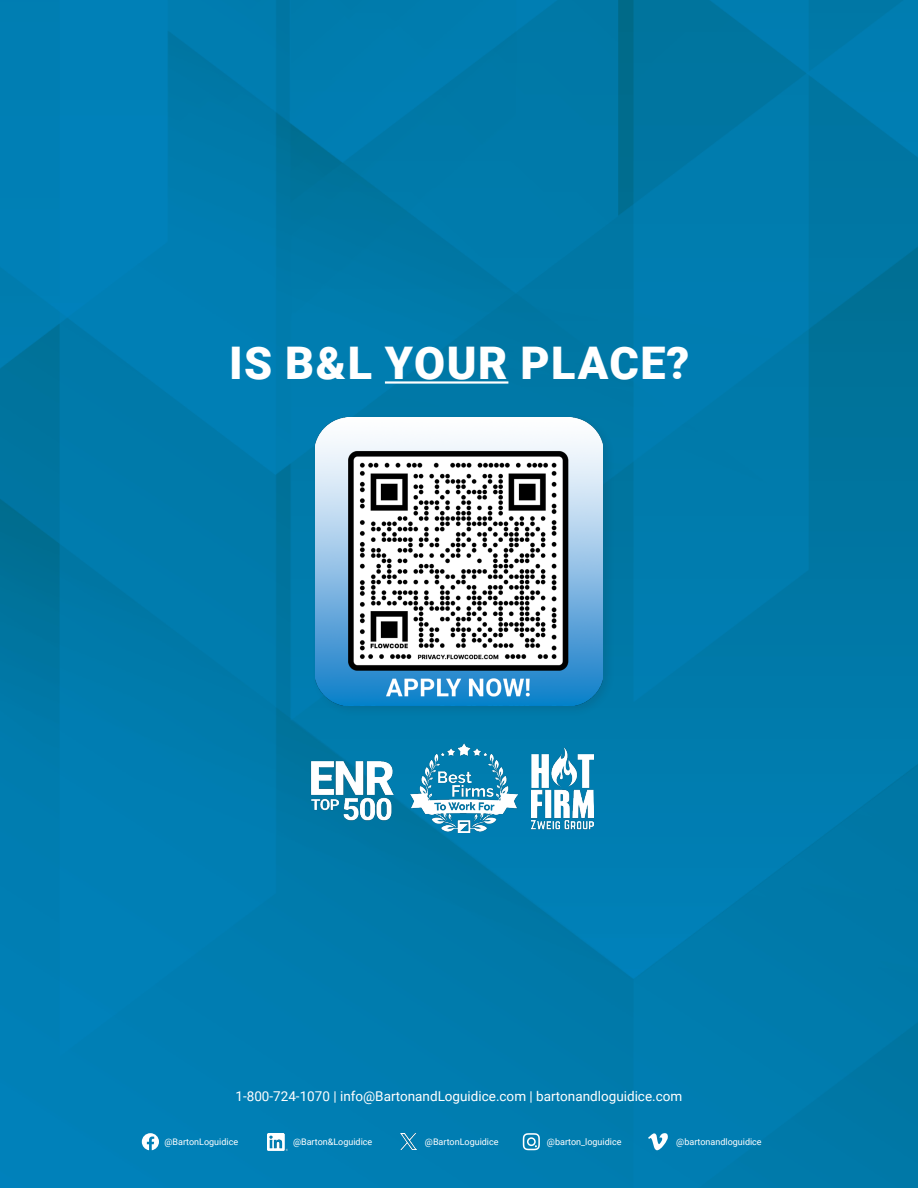
<style>
.page{position:relative;width:918px;height:1188px;background:#fff}
.page>*{position:absolute;margin:0;border:0;box-sizing:border-box;transform-origin:0 0}
.t1{font:900 45px "Roboto";letter-spacing:.035em;color:#fff}
.t2{font:13.5px "Roboto";color:#fff}
.t3{font:9px "Roboto";color:#fff}
</style>
<div class="page">
<img style="left:0;top:0;width:918px;height:1188px">
<svg style="left:648px;top:1133px;width:20px;height:17px"></svg>
<svg style="left:523px;top:1133px;width:17px;height:17px"></svg>
<img style="left:267px;top:1133px;width:20px;height:17px">
<svg style="left:142px;top:1133px;width:17px;height:17px"></svg>
<div style="left:311px;top:414px;width:304px;height:304px;background:#231f20;opacity:.12"></div>
<img style="left:315px;top:418px;width:287px;height:287px">
<hr style="left:385px;top:381px;width:123px;height:3px;background:#fff">
<img style="left:411px;top:744px;width:107px;height:88px">
<img style="left:301px;top:760px;width:102px;height:62px">
<img style="left:532px;top:747px;width:62px;height:84px">
<img style="left:401px;top:1134px;width:15px;height:16px">
<h1 class="t1" style="left:229px;top:332px;width:462px">IS B&amp;L YOUR PLACE?</h1>
<h2 class="t2" style="left:235px;top:1087px;width:448px">1-800-724-1070 | info@BartonandLoguidice.com | bartonandloguidice.com</h2>
<p class="t3" style="left:164px;top:1136px;width:75px">@BartonLoguidice</p>
<p class="t3" style="left:293px;top:1136px;width:81px">@Barton&amp;Loguidice</p>
<p class="t3" style="left:425px;top:1136px;width:75px">@BartonLoguidice</p>
<p class="t3" style="left:547px;top:1136px;width:76px">@barton_loguidice</p>
<p class="t3" style="left:676px;top:1136px;width:87px">@bartonandloguidice</p>
</div>
